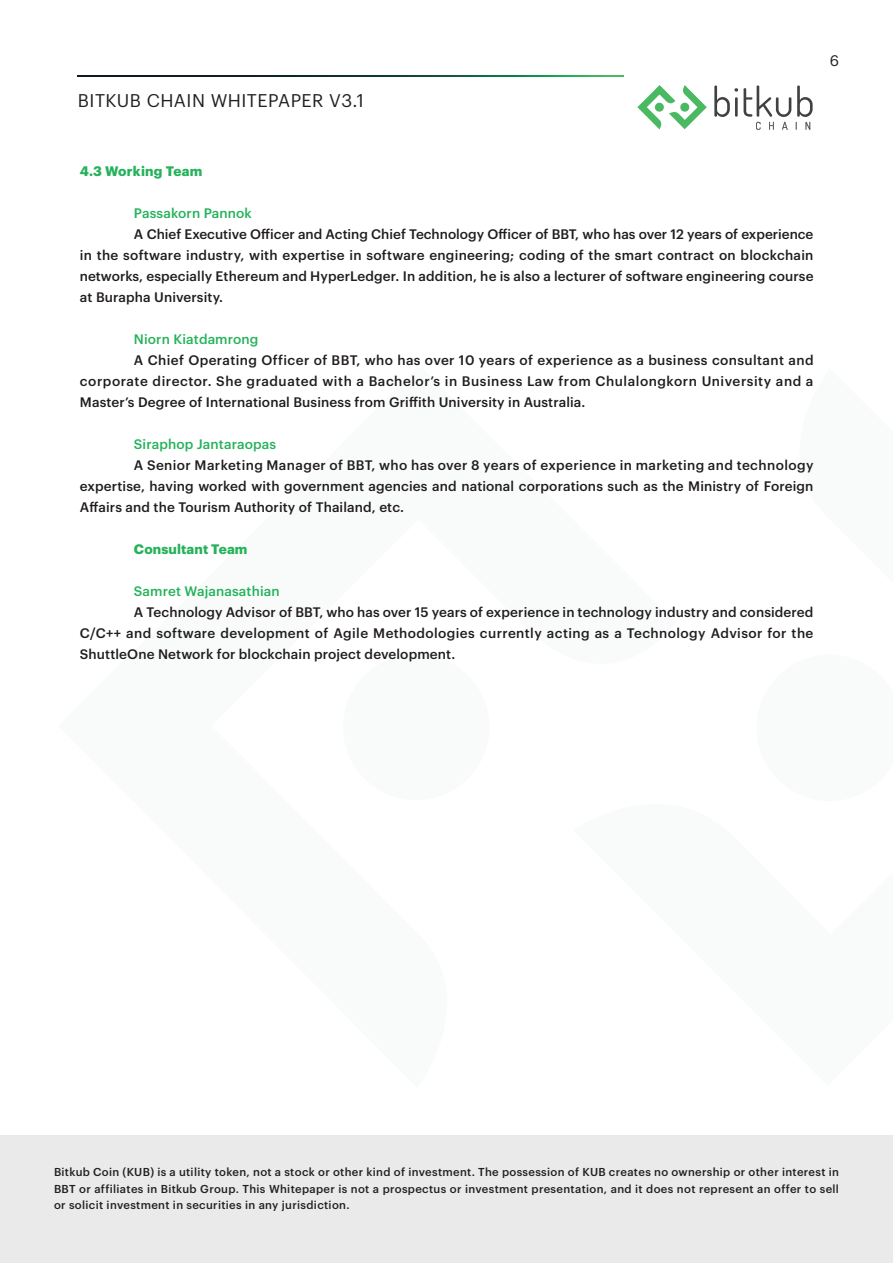
<style>
.page{position:relative;width:893px;height:1263px;background:#fff}
.page>*{position:absolute;margin:0;border:0;box-sizing:border-box;transform-origin:0 0}
.t1{font:18px "Graphik TH";letter-spacing:.025em;color:#231f20}
.t2{font:15px "Graphik TH";color:#231f20}
.t3{font:500 13.5px/21px "Graphik TH";letter-spacing:.01em;color:#211d1e;text-align:justify}
.t4{font:500 13.5px "Graphik TH";letter-spacing:.01em;color:#25b25a}
.t5{font:700 13.5px "Graphik TH";letter-spacing:.01em;color:#25b25a}
.t6{font:500 11.25px/16.5px "Graphik TH";letter-spacing:.03em;color:#231f20;text-align:justify}
</style>
<div class="page">
<div style="left:0;top:1135px;width:893px;height:128px;background:#eaeaea"></div>
<svg style="left:714px;top:86px;width:24px;height:31px"></svg>
<svg style="left:744px;top:85px;width:69px;height:45px"></svg>
<svg style="left:637px;top:85px;width:70px;height:44px"></svg>
<svg style="left:78px;top:75px;width:545px;height:2px"></svg>
<h1 class="t1" style="left:78px;top:87px;width:287px">BITKUB CHAIN WHITEPAPER V3.1</h1>
<p class="t2" style="left:830px;top:50px;width:11px">6</p>
<p class="t5" style="left:80px;top:161px;width:124px">4.3 Working Team</p>
<p class="t4" style="left:134px;top:203px;width:119px">Passakorn Pannok</p>
<p class="t3" style="left:80px;top:224px;width:735px;text-indent:54px">A Chief Executive Officer and Acting Chief Technology Officer of BBT, who has over 12 years of experience in the software industry, with expertise in software engineering; coding of the smart contract on blockchain networks, especially Ethereum and HyperLedger. In addition, he is also a lecturer of software engineering course at Burapha University.</p>
<p class="t4" style="left:134px;top:329px;width:126px">Niorn Kiatdamrong</p>
<p class="t3" style="left:80px;top:350px;width:735px;text-indent:54px">A Chief Operating Officer of BBT, who has over 10 years of experience as a business consultant and corporate director. She graduated with a Bachelor’s in Business Law from Chulalongkorn University and a Master’s Degree of International Business from Griffith University in Australia.</p>
<p class="t4" style="left:134px;top:434px;width:144px">Siraphop Jantaraopas</p>
<p class="t3" style="left:80px;top:455px;width:735px;text-indent:54px">A Senior Marketing Manager of BBT, who has over 8 years of experience in marketing and technology expertise, having worked with government agencies and national corporations such as the Ministry of Foreign Affairs and the Tourism Authority of Thailand, etc.</p>
<p class="t5" style="left:134px;top:539px;width:115px">Consultant Team</p>
<p class="t4" style="left:134px;top:581px;width:147px">Samret Wajanasathian</p>
<p class="t3" style="left:80px;top:602px;width:735px;text-indent:54px">A Technology Advisor of BBT, who has over 15 years of experience in technology industry and considered C/C++ and software development of Agile Methodologies currently acting as a Technology Advisor for the ShuttleOne Network for blockchain project development.</p>
<p class="t6" style="left:54px;top:1164px;width:787px">Bitkub Coin (KUB) is a utility token, not a stock or other kind of investment. The possession of KUB creates no ownership or other interest in BBT or affiliates in Bitkub Group. This Whitepaper is not a prospectus or investment presentation, and it does not represent an offer to sell or solicit investment in securities in any jurisdiction.</p>
</div>
